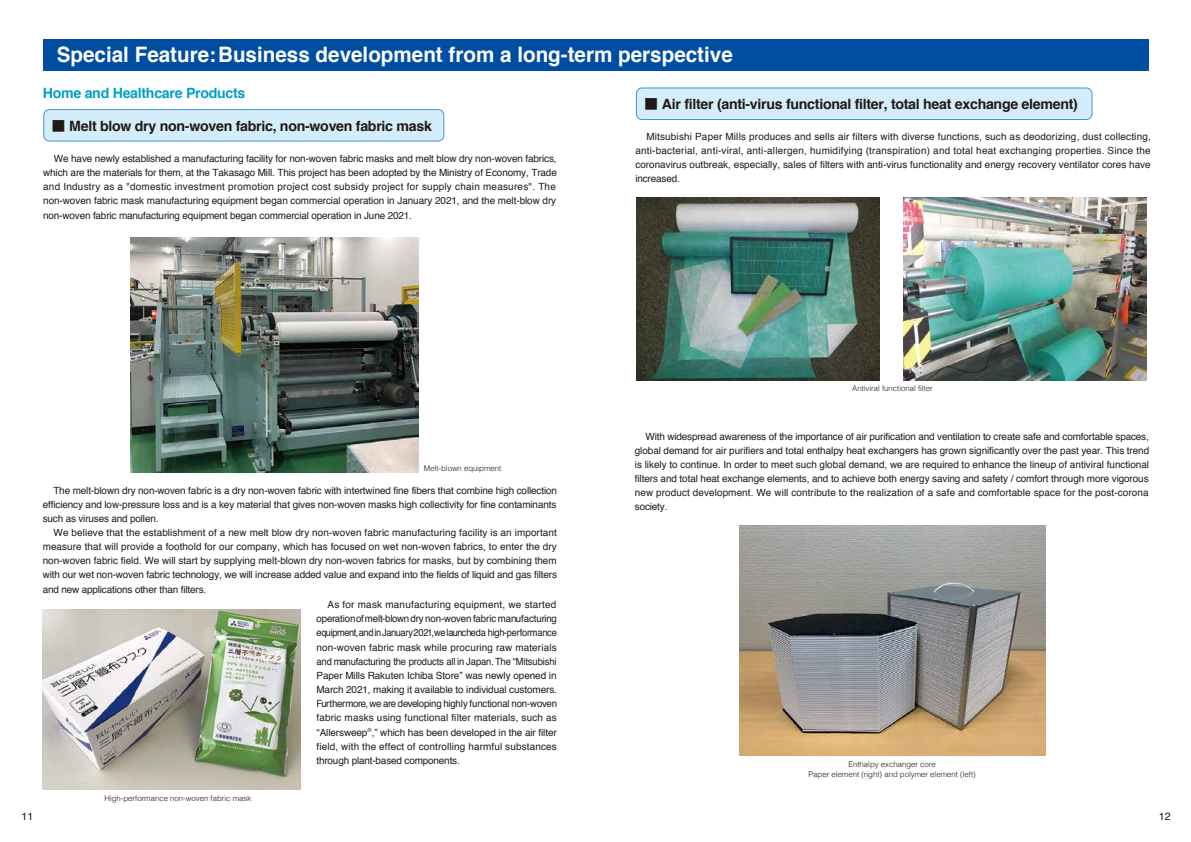
<style>
.page{position:relative;width:1191px;height:842px;background:#fff}
.page>*{position:absolute;margin:0;border:0;box-sizing:border-box;transform-origin:0 0}
.t1{font:700 21.3px "Helvetica";color:#fff}
.t2{font:700 14.2px "Helvetica";letter-spacing:-.02em;color:#221815}
.t3{font:700 14.2px "Helvetica";letter-spacing:-.02em;color:#00a0ca}
.t4{font:10.6px "Helvetica";color:#221815}
.t5{font:9.9px/14.1px "Helvetica";letter-spacing:-.015em;color:#221815;text-align:justify}
.t6{font:300 7.8px/9.9px "Helvetica";color:#221815;text-align:center}
.s1{font-family:"UD Shin Go NT Pro De";font-size:13.5px}
</style>
<div class="page">
<div style="left:43px;top:39px;width:1106px;height:31px;background:#004ea2"></div>
<div style="left:636px;top:88px;width:456px;height:31px;background:#d3edfb;border-radius:6px"></div>
<div style="left:636px;top:88px;width:456px;height:32px;border:1px solid #4694d1;border-radius:6px"></div>
<div style="left:44px;top:110px;width:400px;height:31px;background:#d3edfb;border-radius:6px"></div>
<div style="left:43px;top:109px;width:401px;height:33px;border:1px solid #4694d1;border-radius:6px"></div>
<img style="left:130px;top:237px;width:288px;height:235px">
<img style="left:636px;top:198px;width:244px;height:182px">
<img style="left:903px;top:198px;width:243px;height:182px">
<img style="left:739px;top:526px;width:306px;height:229px">
<img style="left:42px;top:610px;width:258px;height:179px">
<h1 class="t1" style="left:57px;top:37px;width:677px">Special Feature:Business development from a long-term perspective</h1>
<h2 class="t2" style="left:644px;top:93px;width:435px"><span class="s1">■</span> Air filter (anti-virus functional filter, total heat exchange element)</h2>
<h2 class="t3" style="left:43px;top:82px;width:204px">Home and Healthcare Products</h2>
<h2 class="t2" style="left:52px;top:114px;width:381px"><span class="s1">■</span> Melt blow dry non-woven fabric, non-woven fabric mask</h2>
<p class="t5" style="left:43px;top:152px;width:515px;text-indent:11px">We have newly established a manufacturing facility for non-woven fabric masks and melt blow dry non-woven fabrics, which are the materials for them, at the Takasago Mill. This project has been adopted by the Ministry of Economy, Trade and Industry as a "domestic investment promotion project cost subsidy project for supply chain measures". The non-woven fabric mask manufacturing equipment began commercial operation in January 2021, and the melt-blow dry non-woven fabric manufacturing equipment began commercial operation in June 2021.</p>
<p class="t6" style="left:424px;top:463px;width:79px">Melt-blown equipment</p>
<p class="t5" style="left:43px;top:484px;width:516px;text-indent:11px">The melt-blown dry non-woven fabric is a dry non-woven fabric with intertwined fine fibers that combine high collection efficiency and low-pressure loss and is a key material that gives non-woven masks high collectivity for fine contaminants such as viruses and pollen.</p>
<p class="t5" style="left:43px;top:526px;width:516px;text-indent:11px">We believe that the establishment of a new melt blow dry non-woven fabric manufacturing facility is an important measure that will provide a foothold for our company, which has focused on wet non-woven fabrics, to enter the dry non-woven fabric field. We will start by supplying melt-blown dry non-woven fabrics for masks, but by combining them with our wet non-woven fabric technology, we will increase added value and expand into the fields of liquid and gas filters and new applications other than filters.</p>
<p class="t6" style="left:104px;top:792px;width:148px">High-performance non-woven fabric mask</p>
<p class="t5" style="left:316px;top:598px;width:242px;text-indent:11px">As for mask manufacturing equipment, we started operationofmelt-blowndrynon-wovenfabricmanufacturing equipment,andinJanuary2021,welauncheda high-performance non-woven fabric mask while procuring raw materials and manufacturing the products all in Japan.The “Mitsubishi Paper Mills Rakuten Ichiba Store” was newly opened in March 2021, making it available to individual customers.<br>Furthermore, we are developing highly functional non-woven fabric masks using functional filter materials, such as “Allersweep<sup>®</sup>,” which has been developed in the air filter field, with the effect of controlling harmful substances through plant-based components.</p>
<p class="t5" style="left:635px;top:130px;width:517px;text-indent:11px">Mitsubishi Paper Mills produces and sells air filters with diverse functions, such as deodorizing, dust collecting, anti-bacterial, anti-viral, anti-allergen, humidifying (transpiration) and total heat exchanging properties. Since the coronavirus outbreak, especially, sales of filters with anti-virus functionality and energy recovery ventilator cores have increased.</p>
<p class="t6" style="left:852px;top:383px;width:82px">Antiviral functional filter</p>
<p class="t5" style="left:635px;top:429px;width:516px;text-indent:11px">With widespread awareness of the importance of air purification and ventilation to create safe and comfortable spaces, global demand for air purifiers and total enthalpy heat exchangers has grown significantly over the past year. This trend is likely to continue. In order to meet such global demand, we are required to enhance the lineup of antiviral functional filters and total heat exchange elements, and to achieve both energy saving and safety / comfort through more vigorous new product development. We will contribute to the realization of a safe and comfortable space for the post-corona society.</p>
<p class="t6" style="left:808px;top:758px;width:169px">Enthalpy exchanger core<br>Paper element (right) and polymer element (left)</p>
<p class="t4" style="left:22px;top:808px;width:13px">11</p>
<p class="t4" style="left:1158px;top:808px;width:13px">12</p>
</div>
